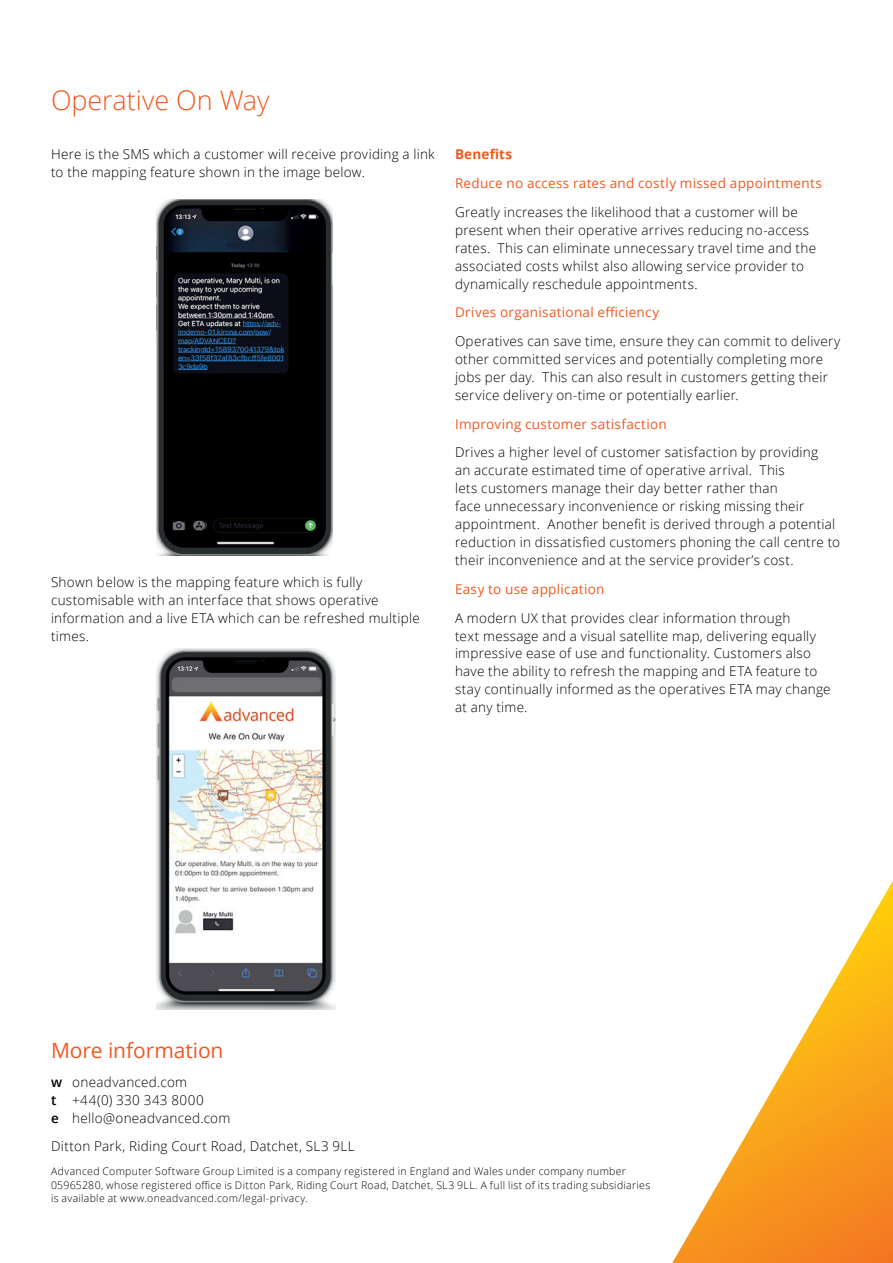
<style>
.page{position:relative;width:893px;height:1263px;background:#fff}
.page>*{position:absolute;margin:0;border:0;box-sizing:border-box;transform-origin:0 0}
.t1{font:300 27px "Open Sans";letter-spacing:-.005em;color:#f15921}
.t2{font:21px "Open Sans";letter-spacing:-.005em;color:#f15921}
.t3{font:300 13.5px/18px "Open Sans";letter-spacing:.02em;color:#000}
.t4{font:13.5px "Open Sans";letter-spacing:.02em;color:#f15921}
.t5{font:700 13.5px "Open Sans";letter-spacing:.015em;color:#f15921}
.t6{font:300 10.5px/13.5px "Open Sans";letter-spacing:.03em;color:#000}
.s1{font-weight:600}
</style>
<div class="page">
<img style="left:156px;top:648px;width:179px;height:361px">
<img style="left:156px;top:200px;width:177px;height:355px">
<svg style="left:672px;top:881px;width:221px;height:382px"></svg>
<h1 class="t1" style="left:51px;top:82px;width:220px">Operative On Way</h1>
<p class="t3" style="left:51px;top:145px;width:385px">Here is the SMS which a customer will receive providing a link to the mapping feature shown in the image below.</p>
<p class="t3" style="left:51px;top:572px;width:370px">Shown below is the mapping feature which is fully customisable with an interface that shows operative information and a live ETA which can be refreshed multiple times.</p>
<p class="t5" style="left:455px;top:145px;width:59px">Benefits</p>
<p class="t4" style="left:455px;top:174px;width:368px">Reduce no access rates and costly missed appointments</p>
<p class="t3" style="left:455px;top:202px;width:363px">Greatly increases the likelihood that a customer will be present when their operative arrives reducing no-access rates. This can eliminate unnecessary travel time and the associated costs whilst also allowing service provider to dynamically reschedule appointments.</p>
<p class="t4" style="left:455px;top:303px;width:206px">Drives organisational efficiency</p>
<p class="t3" style="left:455px;top:332px;width:387px">Operatives can save time, ensure they can commit to delivery other committed services and potentially completing more jobs per day. This can also result in customers getting their service delivery on-time or potentially earlier.</p>
<p class="t4" style="left:455px;top:414px;width:213px">Improving customer satisfaction</p>
<p class="t3" style="left:455px;top:443px;width:387px">Drives a higher level of customer satisfaction by providing<br>an accurate estimated time of operative arrival. This<br>lets customers manage their day better rather than<br>face unnecessary inconvenience or risking missing their appointment. Another benefit is derived through a potential reduction in dissatisfied customers phoning the call centre to their inconvenience and at the service provider’s cost.</p>
<p class="t4" style="left:455px;top:580px;width:151px">Easy to use application</p>
<p class="t3" style="left:455px;top:608px;width:377px">A modern UX that provides clear information through<br>text message and a visual satellite map, delivering equally impressive ease of use and functionality. Customers also have the ability to refresh the mapping and ETA feature to stay continually informed as the operatives ETA may change at any time.</p>
<h2 class="t2" style="left:51px;top:1036px;width:174px">More information</h2>
<p class="t3" style="left:51px;top:1072px;width:181px"><span class="s1">w</span> oneadvanced.com<br><span class="s1">t</span> +44(0) 330 343 8000<br><span class="s1">e</span> hello@oneadvanced.com</p>
<p class="t3" style="left:51px;top:1137px;width:305px">Ditton Park, Riding Court Road, Datchet, SL3 9LL</p>
<p class="t6" style="left:51px;top:1164px;width:601px">Advanced Computer Software Group Limited is a company registered in England and Wales under company number<br>05965280, whose registered office is Ditton Park, Riding Court Road, Datchet, SL3 9LL. A full list of its trading subsidiaries is available at www.oneadvanced.com/legal-privacy.</p>
</div>
